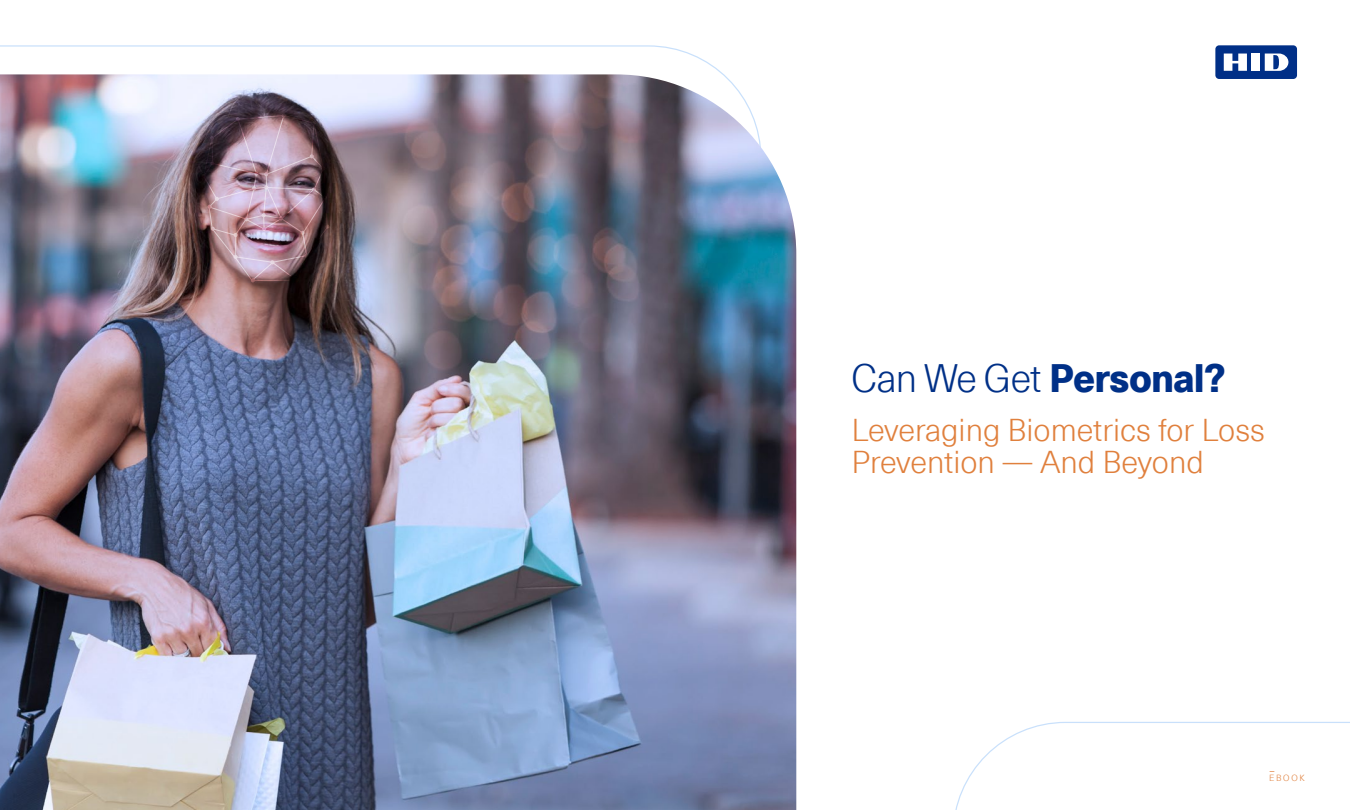
<style>
.page{position:relative;width:1350px;height:810px;background:#fff}
.page>*{position:absolute;margin:0;border:0;box-sizing:border-box;transform-origin:0 0}
.t1{font:800 38.75px "Neue Haas Unica Pro";letter-spacing:-.02em;color:#003087}
.t2{font:300 30.88px/32px "Neue Haas Unica Pro";color:#e0803d}
.t3{font:100 21.25px "Neue Haas Unica Pro";color:#e0803d}
.t4{font:300 8.75px "Neue Haas Unica Pro";letter-spacing:.2em;color:#e0803d}
.s1{font-weight:300}
</style>
<div class="page">
<svg style="left:0;top:45px;width:723px;height:29px"></svg>
<img style="left:0;top:74px;width:796px;height:736px">
<svg style="left:955px;top:721px;width:395px;height:89px"></svg>
<div style="left:1215px;top:45px;width:82px;height:34px;background:#002f87;border-radius:4px"></div>
<div style="left:1252px;top:54px;width:8px;height:17px;background:#fff"></div>
<svg style="left:1224px;top:54px;width:23px;height:17px"></svg>
<svg style="left:1265px;top:54px;width:23px;height:17px"></svg>
<img style="left:202px;top:113px;width:127px;height:169px">
<p class="t1" style="left:852px;top:354px;width:376px"><span class="s1">Can We Get</span> Personal?</p>
<p class="t2" style="left:851px;top:415px;width:415px">Leveraging Biometrics for Loss<br>Prevention — And Beyond</p>
<p class="t3" style="left:1269px;top:759px;width:7px">-</p>
<p class="t4" style="left:1269px;top:773px;width:37px">EBOOK</p>
</div>
